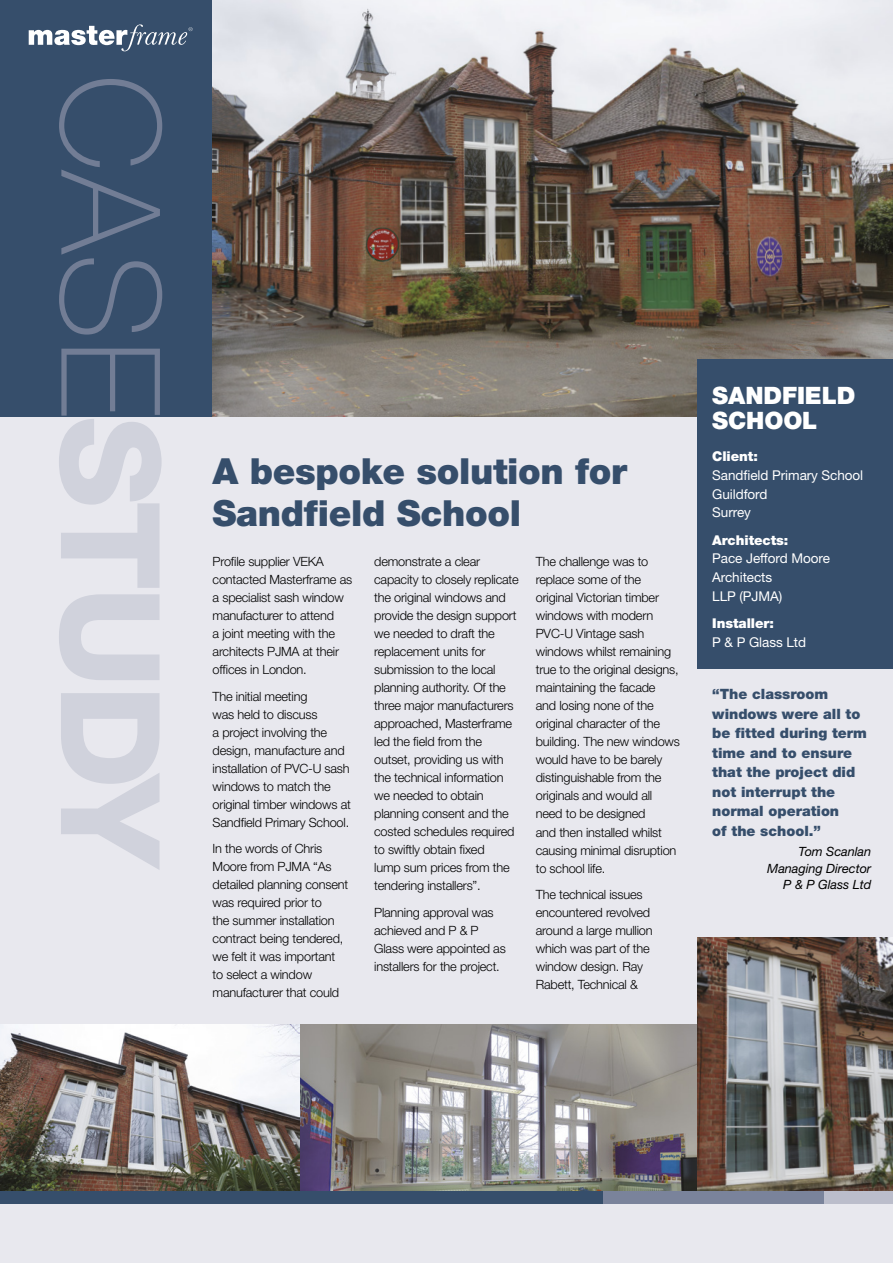
<style>
.page{position:relative;width:893px;height:1263px;background:#e8e8ee}
.page>*{position:absolute;margin:0;border:0;box-sizing:border-box;transform-origin:0 0}
.t1{font:800 138px "Helvetica Neue";letter-spacing:-.04em;color:#d0d2dc}
.t2{font:900 36px/42px "Helvetica Neue";letter-spacing:-.01em;color:#364e6b}
.t3{font:900 24px/24.8px "Helvetica Neue";letter-spacing:-.005em;color:#fff}
.t4{font:900 14.25px/19.5px "Helvetica Neue";color:#364e6b}
.t5{font:13.5px/18.8px "Helvetica Neue";letter-spacing:-.005em;color:#fff}
.t6{font:900 13.5px "Helvetica Neue";letter-spacing:-.005em;color:#fff}
.t7{font:300 12.75px/18px "Helvetica Neue";letter-spacing:-.015em;color:#000}
.t8{font:italic 12.75px/16.5px "Helvetica Neue";letter-spacing:-.005em;color:#000;text-align:right}
.s1{font-weight:100;color:#727d95}
</style>
<div class="page">
<div style="left:0;top:0;width:213px;height:417px;background:#364e6b"></div>
<img style="left:213px;top:0;width:680px;height:417px">
<div style="left:0;top:1191px;width:893px;height:12px;background:#364e6b"></div>
<div style="left:604px;top:1191px;width:289px;height:12px;background:#7a839b"></div>
<div style="left:825px;top:1191px;width:68px;height:12px;background:#bbbdcb"></div>
<svg style="left:29px;top:24px;width:164px;height:27px"></svg>
<div style="left:697px;top:359px;width:196px;height:309px;background:#364e6b"></div>
<img style="left:0;top:1025px;width:697px;height:166px">
<img style="left:697px;top:938px;width:196px;height:253px">
<hr style="left:892px;top:785px;width:1px;height:382px;background:#364e6b">
<img style="left:892px;top:0;width:1px;height:319px">
<h1 class="t1" style="left:192px;top:74px;width:800px;rotate:90deg"><span class="s1">CASE</span>STUDY</h1>
<h2 class="t2" style="left:213px;top:450px;width:416px">A bespoke solution for<br>Sandfield School</h2>
<p class="t7" style="left:213px;top:552px;width:141px">Profile supplier VEKA contacted Masterframe as a specialist sash window manufacturer to attend<br>a joint meeting with the architects PJMA at their offices in London.</p>
<p class="t7" style="left:213px;top:687px;width:140px">The initial meeting<br>was held to discuss<br>a project involving the design, manufacture and installation of PVC-U sash windows to match the original timber windows at<br>Sandfield Primary School.</p>
<p class="t7" style="left:213px;top:839px;width:137px">In the words of Chris<br>Moore from PJMA “As detailed planning consent was required prior to<br>the summer installation contract being tendered, we felt it was important to select a window manufacturer that could</p>
<p class="t7" style="left:374px;top:552px;width:146px">demonstrate a clear capacity to closely replicate the original windows and provide the design support we needed to draft the replacement units for submission to the local planning authority. Of the three major manufacturers approached, Masterframe led the field from the outset, providing us with the technical information we needed to obtain planning consent and the costed schedules required to swiftly obtain fixed<br>lump sum prices from the tendering installers”.</p>
<p class="t7" style="left:374px;top:903px;width:133px">Planning approval was achieved and P &amp; P<br>Glass were appointed as installers for the project.</p>
<p class="t7" style="left:536px;top:553px;width:146px">The challenge was to replace some of the original Victorian timber windows with modern<br>PVC-U Vintage sash windows whilst remaining true to the original designs, maintaining the facade<br>and losing none of the original character of the building. The new windows would have to be barely distinguishable from the originals and would all need to be designed<br>and then installed whilst causing minimal disruption to school life.</p>
<p class="t7" style="left:536px;top:885px;width:118px">The technical issues encountered revolved around a large mullion which was part of the window design. Ray<br>Rabett, Technical &amp;</p>
<h3 class="t3" style="left:712px;top:383px;width:145px">SANDFIELD<br>SCHOOL</h3>
<p class="t6" style="left:712px;top:448px;width:47px">Client:</p>
<p class="t5" style="left:712px;top:465px;width:153px">Sandfield Primary School<br>Guildford<br>Surrey</p>
<p class="t6" style="left:712px;top:532px;width:78px">Architects:</p>
<p class="t5" style="left:712px;top:549px;width:119px">Pace Jefford Moore<br>Architects<br>LLP (PJMA)</p>
<p class="t6" style="left:712px;top:615px;width:63px">Installer:</p>
<p class="t5" style="left:712px;top:632px;width:95px">P &amp; P Glass Ltd</p>
<p class="t4" style="left:712px;top:684px;width:156px">“The classroom windows were all to be fitted during term time and to ensure that the project did not interrupt the normal operation<br>of the school.”</p>
<p class="t8" style="left:767px;top:843px;width:105px">Tom Scanlan<br>Managing Director<br>P &amp; P Glass Ltd</p>
</div>
